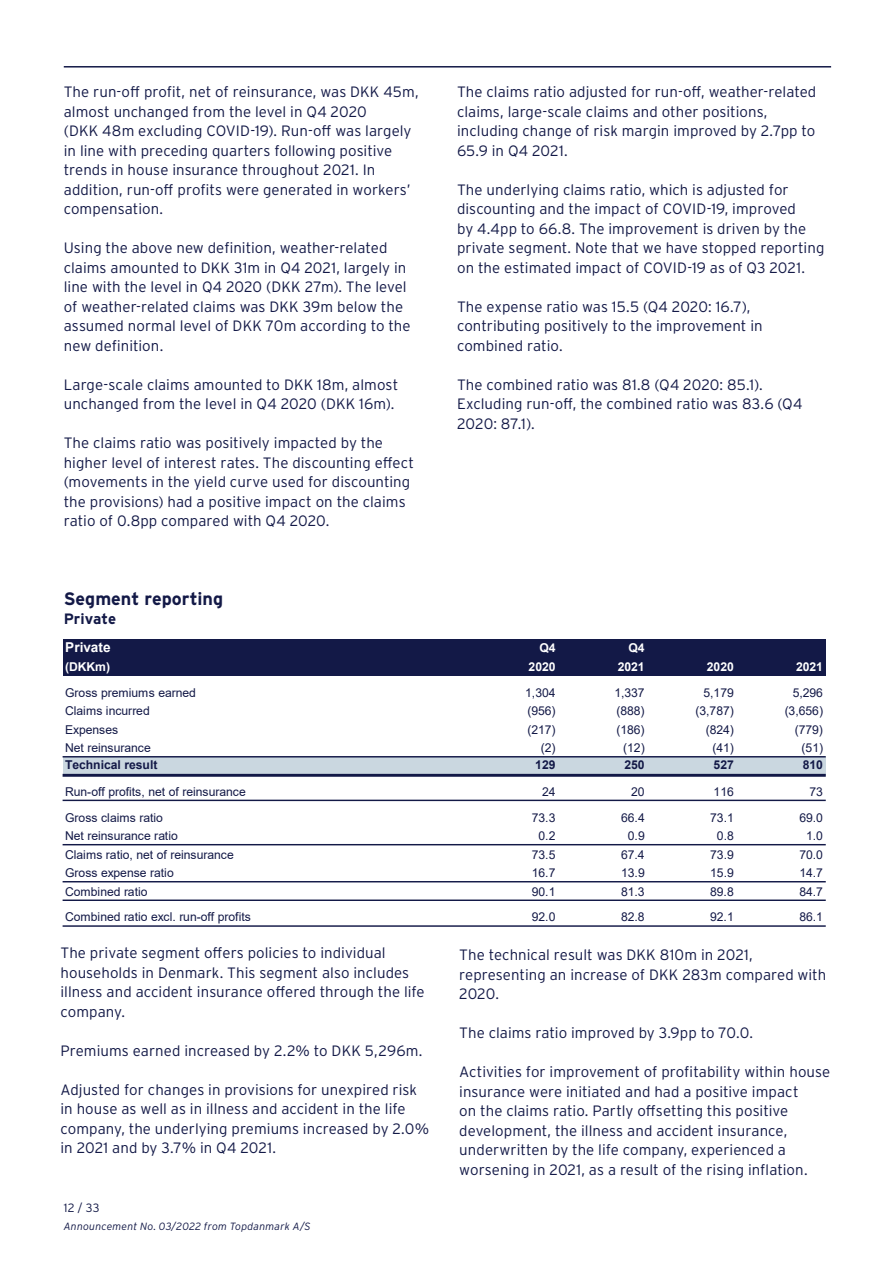
<style>
.page{position:relative;width:893px;height:1263px;background:#fff}
.page>*{position:absolute;margin:0;border:0;box-sizing:border-box;transform-origin:0 0}
.t1{font:700 18px "Interstate";color:#131947}
.t2{font:300 15px/19.5px "Interstate";letter-spacing:.005em;color:#131947}
.t3{font:700 15px "Interstate";color:#131947}
.t4{font:700 13.65px "Arial";color:#fff}
.t5{font:12.15px "Arial";color:#131947}
.t6{font:700 12.15px "Arial";letter-spacing:-.005em;color:#131947}
.t7{font:700 12.15px "Arial";letter-spacing:-.005em;color:#fff}
.t8{font:300 12px "Interstate";color:#131947}
.t9{font:italic 300 10.5px "Interstate";letter-spacing:.015em;color:#131947}
</style>
<div class="page">
<hr style="left:64px;top:66px;width:767px;height:2px;background:#131947">
<div style="left:63px;top:639px;width:763px;height:18px;background:#131947"></div>
<div style="left:63px;top:657px;width:763px;height:19px;background:#131947"></div>
<div style="left:63px;top:757px;width:763px;height:18px;background:#cad7e0"></div>
<hr style="left:63px;top:756px;width:763px;height:1px;background:#131947">
<hr style="left:63px;top:774px;width:763px;height:3px;background:#131947">
<hr style="left:63px;top:800px;width:763px;height:1px;background:#131947">
<hr style="left:63px;top:844px;width:763px;height:1px;background:#131947">
<hr style="left:63px;top:881px;width:763px;height:1px;background:#131947">
<hr style="left:63px;top:899px;width:763px;height:2px;background:#131947">
<hr style="left:63px;top:925px;width:763px;height:2px;background:#131947">
<p class="t2" style="left:64px;top:81px;width:356px">The run-off profit, net of reinsurance, was DKK 45m, almost unchanged from the level in Q4 2020<br>(DKK 48m excluding COVID-19). Run-off was largely in line with preceding quarters following positive trends in house insurance throughout 2021. In addition, run-off profits were generated in workers’ compensation.</p>
<p class="t2" style="left:64px;top:237px;width:348px">Using the above new definition, weather-related claims amounted to DKK 31m in Q4 2021, largely in line with the level in Q4 2020 (DKK 27m). The level of weather-related claims was DKK 39m below the assumed normal level of DKK 70m according to the new definition.</p>
<p class="t2" style="left:64px;top:374px;width:336px">Large-scale claims amounted to DKK 18m, almost unchanged from the level in Q4 2020 (DKK 16m).</p>
<p class="t2" style="left:64px;top:432px;width:352px">The claims ratio was positively impacted by the higher level of interest rates. The discounting effect (movements in the yield curve used for discounting the provisions) had a positive impact on the claims ratio of 0.8pp compared with Q4 2020.</p>
<p class="t1" style="left:64px;top:585px;width:161px">Segment reporting</p>
<p class="t3" style="left:64px;top:608px;width:54px">Private</p>
<p class="t2" style="left:457px;top:81px;width:361px">The claims ratio adjusted for run-off, weather-related claims, large-scale claims and other positions, including change of risk margin improved by 2.7pp to 65.9 in Q4 2021.</p>
<p class="t2" style="left:457px;top:179px;width:369px">The underlying claims ratio, which is adjusted for discounting and the impact of COVID-19, improved<br>by 4.4pp to 66.8. The improvement is driven by the private segment. Note that we have stopped reporting on the estimated impact of COVID-19 as of Q3 2021.</p>
<p class="t2" style="left:457px;top:296px;width:307px">The expense ratio was 15.5 (Q4 2020: 16.7), contributing positively to the improvement in combined ratio.</p>
<p class="t2" style="left:457px;top:374px;width:347px">The combined ratio was 81.8 (Q4 2020: 85.1).<br>Excluding run-off, the combined ratio was 83.6 (Q4<br>2020: 87.1).</p>
<p class="t4" style="left:65px;top:638px;width:47px">Private</p>
<p class="t7" style="left:539px;top:639px;width:18px">Q4</p>
<p class="t7" style="left:628px;top:639px;width:18px">Q4</p>
<p class="t7" style="left:65px;top:658px;width:47px">(DKKm)</p>
<p class="t7" style="left:529px;top:658px;width:28px">2020</p>
<p class="t7" style="left:618px;top:658px;width:28px">2021</p>
<p class="t7" style="left:707px;top:658px;width:28px">2020</p>
<p class="t7" style="left:796px;top:658px;width:28px">2021</p>
<p class="t5" style="left:65px;top:684px;width:132px">Gross premiums earned</p>
<p class="t5" style="left:525px;top:684px;width:32px">1,304</p>
<p class="t5" style="left:614px;top:684px;width:32px">1,337</p>
<p class="t5" style="left:703px;top:684px;width:32px">5,179</p>
<p class="t5" style="left:793px;top:684px;width:32px">5,296</p>
<p class="t5" style="left:65px;top:702px;width:86px">Claims incurred</p>
<p class="t5" style="left:527px;top:702px;width:30px">(956)</p>
<p class="t5" style="left:617px;top:702px;width:30px">(888)</p>
<p class="t5" style="left:695px;top:702px;width:40px">(3,787)</p>
<p class="t5" style="left:785px;top:702px;width:40px">(3,656)</p>
<p class="t5" style="left:65px;top:721px;width:55px">Expenses</p>
<p class="t5" style="left:527px;top:721px;width:30px">(217)</p>
<p class="t5" style="left:617px;top:721px;width:30px">(186)</p>
<p class="t5" style="left:706px;top:721px;width:30px">(824)</p>
<p class="t5" style="left:795px;top:721px;width:30px">(779)</p>
<p class="t5" style="left:65px;top:739px;width:87px">Net reinsurance</p>
<p class="t5" style="left:541px;top:739px;width:16px">(2)</p>
<p class="t5" style="left:623px;top:739px;width:23px">(12)</p>
<p class="t5" style="left:712px;top:739px;width:23px">(41)</p>
<p class="t5" style="left:802px;top:739px;width:23px">(51)</p>
<p class="t6" style="left:65px;top:756px;width:94px">Technical result</p>
<p class="t6" style="left:535px;top:756px;width:22px">129</p>
<p class="t6" style="left:625px;top:756px;width:22px">250</p>
<p class="t6" style="left:714px;top:756px;width:22px">527</p>
<p class="t6" style="left:803px;top:756px;width:22px">810</p>
<p class="t5" style="left:65px;top:783px;width:182px">Run-off profits, net of reinsurance</p>
<p class="t5" style="left:542px;top:783px;width:15px">24</p>
<p class="t5" style="left:631px;top:783px;width:15px">20</p>
<p class="t5" style="left:714px;top:783px;width:22px">116</p>
<p class="t5" style="left:810px;top:783px;width:15px">73</p>
<p class="t5" style="left:65px;top:809px;width:99px">Gross claims ratio</p>
<p class="t5" style="left:532px;top:809px;width:25px">73.3</p>
<p class="t5" style="left:621px;top:809px;width:25px">66.4</p>
<p class="t5" style="left:710px;top:809px;width:25px">73.1</p>
<p class="t5" style="left:799px;top:809px;width:25px">69.0</p>
<p class="t5" style="left:65px;top:827px;width:114px">Net reinsurance ratio</p>
<p class="t5" style="left:539px;top:827px;width:18px">0.2</p>
<p class="t5" style="left:628px;top:827px;width:18px">0.9</p>
<p class="t5" style="left:717px;top:827px;width:18px">0.8</p>
<p class="t5" style="left:806px;top:827px;width:18px">1.0</p>
<p class="t5" style="left:65px;top:846px;width:170px">Claims ratio, net of reinsurance</p>
<p class="t5" style="left:532px;top:846px;width:25px">73.5</p>
<p class="t5" style="left:621px;top:846px;width:25px">67.4</p>
<p class="t5" style="left:710px;top:846px;width:25px">73.9</p>
<p class="t5" style="left:799px;top:846px;width:25px">70.0</p>
<p class="t5" style="left:65px;top:864px;width:110px">Gross expense ratio</p>
<p class="t5" style="left:532px;top:864px;width:25px">16.7</p>
<p class="t5" style="left:621px;top:864px;width:25px">13.9</p>
<p class="t5" style="left:710px;top:864px;width:25px">15.9</p>
<p class="t5" style="left:799px;top:864px;width:25px">14.7</p>
<p class="t5" style="left:65px;top:883px;width:84px">Combined ratio</p>
<p class="t5" style="left:532px;top:883px;width:25px">90.1</p>
<p class="t5" style="left:621px;top:883px;width:25px">81.3</p>
<p class="t5" style="left:710px;top:883px;width:25px">89.8</p>
<p class="t5" style="left:799px;top:883px;width:25px">84.7</p>
<p class="t5" style="left:65px;top:909px;width:187px">Combined ratio excl. run-off profits</p>
<p class="t5" style="left:532px;top:909px;width:25px">92.0</p>
<p class="t5" style="left:621px;top:909px;width:25px">82.8</p>
<p class="t5" style="left:710px;top:909px;width:25px">92.1</p>
<p class="t5" style="left:799px;top:909px;width:25px">86.1</p>
<p class="t2" style="left:459px;top:944px;width:368px">The technical result was DKK 810m in 2021, representing an increase of DKK 283m compared with<br>2020.</p>
<p class="t2" style="left:459px;top:1022px;width:295px">The claims ratio improved by 3.9pp to 70.0.</p>
<p class="t2" style="left:459px;top:1061px;width:373px">Activities for improvement of profitability within house insurance were initiated and had a positive impact<br>on the claims ratio. Partly offsetting this positive development, the illness and accident insurance, underwritten by the life company, experienced a worsening in 2021, as a result of the rising inflation.</p>
<p class="t2" style="left:60px;top:942px;width:366px">The private segment offers policies to individual households in Denmark. This segment also includes illness and accident insurance offered through the life company.</p>
<p class="t2" style="left:60px;top:1040px;width:363px">Premiums earned increased by 2.2% to DKK 5,296m.</p>
<p class="t2" style="left:60px;top:1079px;width:370px">Adjusted for changes in provisions for unexpired risk in house as well as in illness and accident in the life company, the underlying premiums increased by 2.0% in 2021 and by 3.7% in Q4 2021.</p>
<p class="t8" style="left:64px;top:1199px;width:37px">12 / 33</p>
<p class="t9" style="left:64px;top:1218px;width:248px">Announcement No. 03/2022 from Topdanmark A/S</p>
</div>
